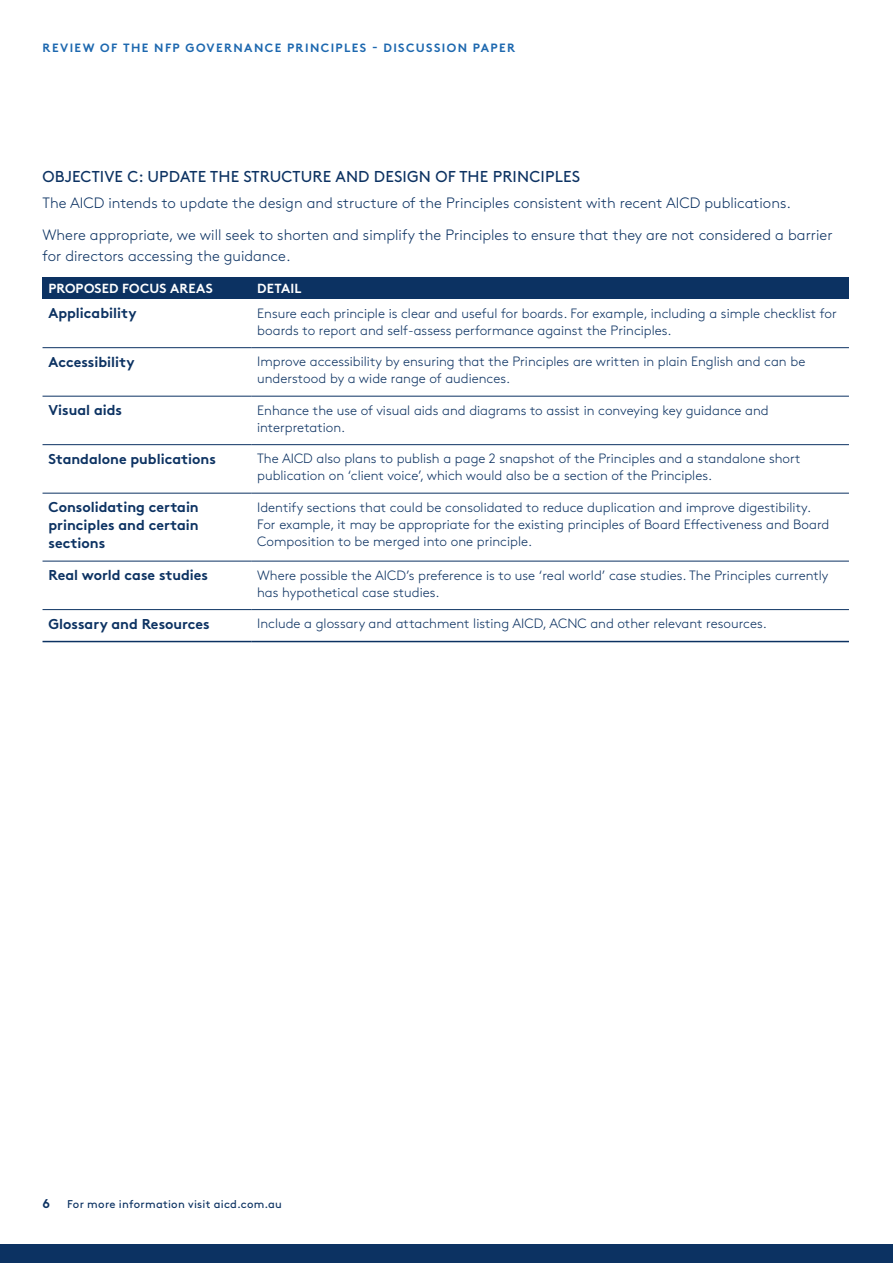
<style>
.page{position:relative;width:893px;height:1263px;background:#fff}
.page>*{position:absolute;margin:0;border:0;box-sizing:border-box;transform-origin:0 0}
.t1{font:15.75px "Brown Std";letter-spacing:.01em;color:#0c3262}
.t2{font:300 15px/21px "Brown Std";color:#0c3262}
.t3{font:700 14.25px/18px "Brown Std";color:#0c3262;text-align:justify}
.t4{font:300 13.5px/17.1px "Brown Std";color:#0c3262}
.t5{font:700 13.2px "Brown Std";letter-spacing:.01em;color:#fff}
.t6{font:700 12.75px "Brown Std";color:#0c3262}
.t7{font:700 12px "Brown Std";letter-spacing:.115em;color:#1d68af}
.t8{font:11.25px "Brown Std";letter-spacing:.02em;color:#0c3262}
</style>
<div class="page">
<div style="left:0;top:1245px;width:893px;height:18px;background:#0c3262"></div>
<div style="left:43px;top:277px;width:208px;height:22px;background:#0c3262"></div>
<div style="left:251px;top:277px;width:598px;height:22px;background:#0c3262"></div>
<hr style="left:43px;top:641px;width:208px;height:1px;background:#0c3262">
<hr style="left:251px;top:641px;width:598px;height:1px;background:#0c3262">
<hr style="left:43px;top:347px;width:208px;height:1px;background:#0c3262">
<hr style="left:251px;top:347px;width:598px;height:1px;background:#0c3262">
<hr style="left:43px;top:396px;width:208px;height:1px;background:#0c3262">
<hr style="left:251px;top:396px;width:598px;height:1px;background:#0c3262">
<hr style="left:43px;top:444px;width:208px;height:1px;background:#0c3262">
<hr style="left:251px;top:444px;width:598px;height:1px;background:#0c3262">
<hr style="left:43px;top:493px;width:208px;height:1px;background:#0c3262">
<hr style="left:251px;top:493px;width:598px;height:1px;background:#0c3262">
<hr style="left:43px;top:561px;width:208px;height:1px;background:#0c3262">
<hr style="left:251px;top:561px;width:598px;height:1px;background:#0c3262">
<hr style="left:43px;top:609px;width:208px;height:1px;background:#0c3262">
<hr style="left:251px;top:609px;width:598px;height:1px;background:#0c3262">
<p class="t7" style="left:43px;top:40px;width:474px">REVIEW OF THE NFP GOVERNANCE PRINCIPLES - DISCUSSION PAPER</p>
<h2 class="t1" style="left:43px;top:167px;width:539px">OBJECTIVE C: UPDATE THE STRUCTURE AND DESIGN OF THE PRINCIPLES</h2>
<p class="t2" style="left:43px;top:193px;width:750px">The AICD intends to update the design and structure of the Principles consistent with recent AICD publications.</p>
<p class="t2" style="left:43px;top:224px;width:792px">Where appropriate, we will seek to shorten and simplify the Principles to ensure that they are not considered a barrier for directors accessing the guidance.</p>
<p class="t5" style="left:49px;top:280px;width:166px">PROPOSED FOCUS AREAS</p>
<p class="t5" style="left:257px;top:280px;width:46px">DETAIL</p>
<p class="t3" style="left:49px;top:304px;width:90px">Applicability</p>
<p class="t4" style="left:257px;top:305px;width:581px">Ensure each principle is clear and useful for boards. For example, including a simple checklist for boards to report and self-assess performance against the Principles.</p>
<p class="t3" style="left:49px;top:353px;width:88px">Accessibility</p>
<p class="t4" style="left:257px;top:353px;width:550px">Improve accessibility by ensuring that the Principles are written in plain English and can be understood by a wide range of audiences.</p>
<p class="t3" style="left:49px;top:401px;width:75px">Visual aids</p>
<p class="t4" style="left:257px;top:402px;width:513px">Enhance the use of visual aids and diagrams to assist in conveying key guidance and interpretation.</p>
<p class="t3" style="left:49px;top:450px;width:169px">Standalone publications</p>
<p class="t4" style="left:257px;top:450px;width:545px">The AICD also plans to publish a page 2 snapshot of the Principles and a standalone short publication on ‘client voice’, which would also be a section of the Principles.</p>
<p class="t3" style="left:49px;top:498px;width:152px">Consolidating certain principles and certain sections</p>
<p class="t4" style="left:257px;top:499px;width:574px">Identify sections that could be consolidated to reduce duplication and improve digestibility.<br>For example, it may be appropriate for the existing principles of Board Effectiveness and Board<br>Composition to be merged into one principle.</p>
<p class="t3" style="left:49px;top:566px;width:161px">Real world case studies</p>
<p class="t4" style="left:257px;top:567px;width:573px">Where possible the AICD’s preference is to use ‘real world’ case studies. The Principles currently has hypothetical case studies.</p>
<p class="t3" style="left:49px;top:615px;width:163px">Glossary and Resources</p>
<p class="t4" style="left:257px;top:615px;width:511px">Include a glossary and attachment listing AICD, ACNC and other relevant resources.</p>
<p class="t6" style="left:43px;top:1196px;width:9px">6</p>
<p class="t8" style="left:67px;top:1198px;width:216px">For more information visit aicd.com.au</p>
</div>
